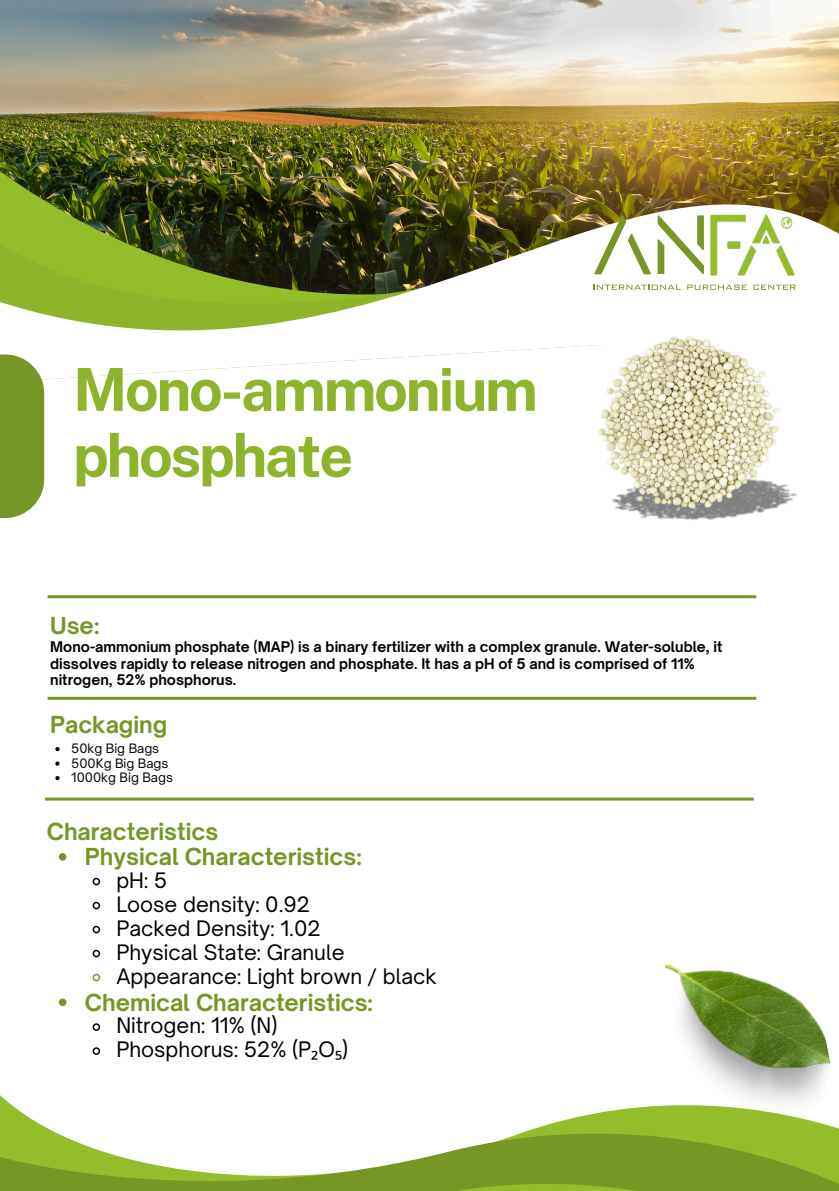
<style>
.page{position:relative;width:839px;height:1191px;background:#fff}
.page>*{position:absolute;margin:0;border:0;box-sizing:border-box;transform-origin:0 0}
.t1{font:700 59.2px/66px "Public Sans";letter-spacing:-.04em;color:#8eb42c}
.t2{font:700 22.4px "Open Sauce One";color:#769625}
.t3{font:20.4px "Open Sauce One";color:#000}
.t4{font:700 14px/16.4px "Open Sauce One";color:#000}
.t5{font:12.4px "Open Sauce One";color:#000}
.s1{font-family:"Noto Sans"}
</style>
<div class="page">
<svg style="left:0;top:1106px;width:838px;height:85px"></svg>
<img style="left:0;top:0;width:838px;height:59px">
<img style="left:661px;top:963px;width:177px;height:177px">
<img style="left:0;top:59px;width:838px;height:321px">
<div style="left:0;top:354px;width:44px;height:164px;background:#769625"></div>
<hr style="left:48px;top:595px;width:708px;height:3px;background:#769625">
<hr style="left:48px;top:697px;width:708px;height:3px;background:#769625">
<hr style="left:45px;top:798px;width:708px;height:3px;background:#769625">
<svg style="left:594px;top:215px;width:56px;height:59px"></svg>
<svg style="left:593px;top:285px;width:88px;height:5px"></svg>
<svg style="left:657px;top:215px;width:47px;height:59px"></svg>
<svg style="left:687px;top:285px;width:60px;height:5px"></svg>
<img style="left:708px;top:213px;width:88px;height:64px">
<svg style="left:753px;top:285px;width:42px;height:5px"></svg>
<img style="left:587px;top:305px;width:234px;height:215px">
<svg style="left:55px;top:747px;width:4px;height:4px"></svg>
<svg style="left:55px;top:762px;width:4px;height:4px"></svg>
<svg style="left:55px;top:776px;width:4px;height:4px"></svg>
<svg style="left:59px;top:853px;width:7px;height:8px"></svg>
<svg style="left:92px;top:877px;width:9px;height:9px"></svg>
<svg style="left:92px;top:901px;width:9px;height:9px"></svg>
<svg style="left:92px;top:925px;width:9px;height:9px"></svg>
<svg style="left:92px;top:949px;width:9px;height:9px"></svg>
<svg style="left:92px;top:973px;width:9px;height:9px"></svg>
<svg style="left:59px;top:999px;width:7px;height:7px"></svg>
<svg style="left:92px;top:1023px;width:9px;height:8px"></svg>
<svg style="left:92px;top:1047px;width:9px;height:8px"></svg>
<h1 class="t1" style="left:73px;top:356px;width:466px">Mono-ammonium phosphate</h1>
<h4 class="t2" style="left:50px;top:611px;width:51px">Use:</h4>
<h4 class="t4" style="left:50px;top:639px;width:673px">Mono-ammonium phosphate (MAP) is a binary fertilizer with a complex granule. Water-soluble, it dissolves rapidly to release nitrogen and phosphate. It has a pH of 5 and is comprised of 11% nitrogen, 52% phosphorus.</h4>
<p class="t2" style="left:50px;top:710px;width:118px">Packaging</p>
<p class="t5" style="left:71px;top:741px;width:89px">50kg Big Bags</p>
<p class="t5" style="left:71px;top:755px;width:99px">500Kg Big Bags</p>
<p class="t5" style="left:71px;top:770px;width:103px">1000kg Big Bags</p>
<h2 class="t2" style="left:47px;top:817px;width:173px">Characteristics</h2>
<p class="t2" style="left:85px;top:843px;width:278px">Physical Characteristics:</p>
<p class="t3" style="left:116px;top:867px;width:52px">pH: 5</p>
<p class="t3" style="left:116px;top:891px;width:195px">Loose density: 0.92</p>
<p class="t3" style="left:116px;top:915px;width:206px">Packed Density: 1.02</p>
<p class="t3" style="left:116px;top:939px;width:230px">Physical State: Granule</p>
<p class="t3" style="left:116px;top:963px;width:322px">Appearance: Light brown / black</p>
<p class="t2" style="left:85px;top:988px;width:289px">Chemical Characteristics:</p>
<p class="t3" style="left:116px;top:1013px;width:163px">Nitrogen: 11% (N)</p>
<p class="t3" style="left:116px;top:1037px;width:233px">Phosphorus: 52% (P<span class="s1">₂</span>O<span class="s1">₅</span>)</p>
</div>
